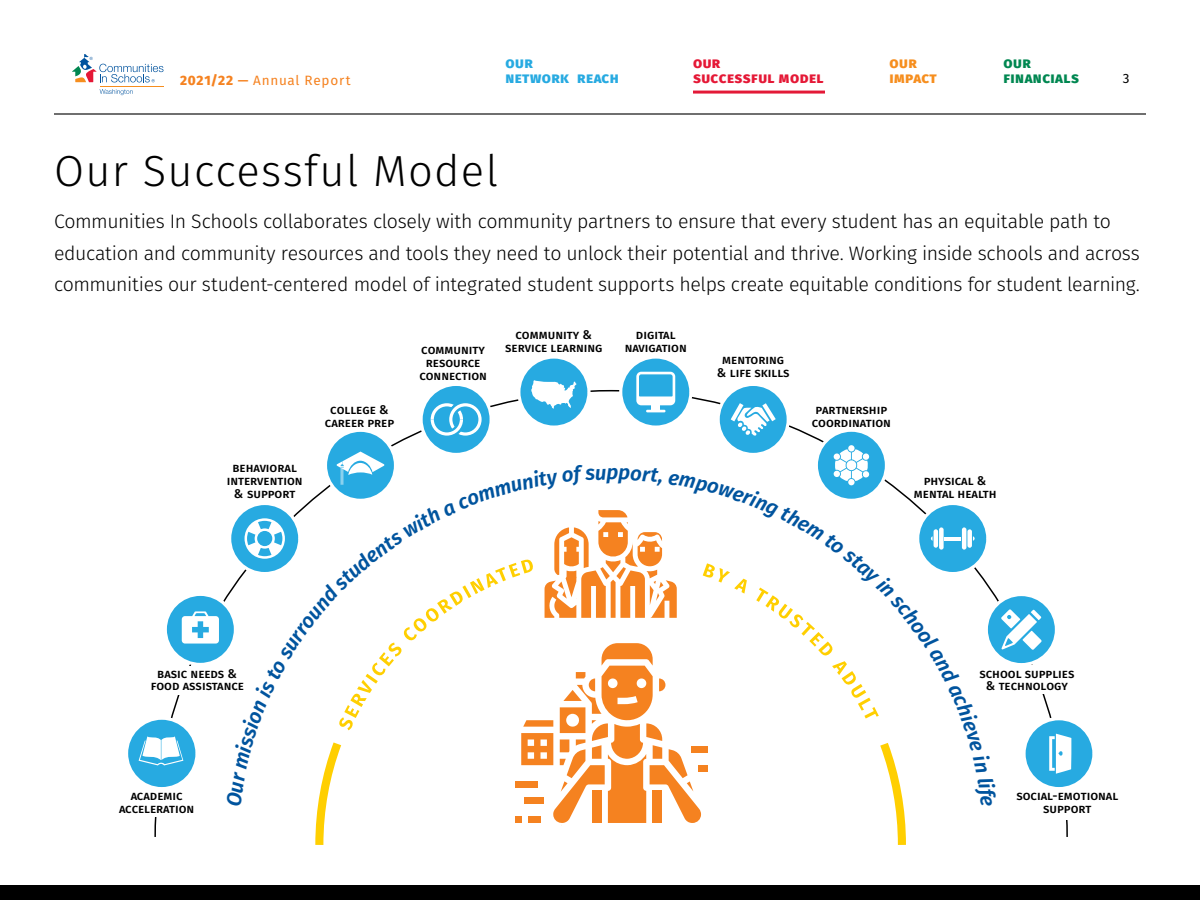
<style>
.page{position:relative;width:1200px;height:900px;background:#fff}
.page>*{position:absolute;margin:0;border:0;box-sizing:border-box;transform-origin:0 0}
.t1{font:300 43.5px "Fira Sans";letter-spacing:.03em;color:#000}
.t2{font:italic 600 20.4px "Fira Sans";color:#00549e}
.t3{font:300 19.5px/31.5px "Fira Sans";letter-spacing:-.02em;color:#000}
.t4{font:800 15px/15px "Fira Sans";letter-spacing:.03em;color:#e51836}
.t5{font:800 15px/15px "Fira Sans";letter-spacing:.03em;color:#27aae1}
.t6{font:800 15px/15px "Fira Sans";letter-spacing:.03em;color:#008751}
.t7{font:800 15px/15px "Fira Sans";letter-spacing:.03em;color:#f68e1e}
.t8{font:13.5px "Fira Sans";letter-spacing:.055em;color:#f58220}
.t9{font:13.5px "Fira Sans";color:#000}
.t10{font:500 12.75px/12.8px "Fira Sans";color:#000;text-align:center}
.s1{font-weight:800}
.s2{font-weight:500}
</style>
<div class="page">
<hr style="left:100px;top:86px;width:64px;height:1px;background:#f68e1e">
<svg style="left:100px;top:89px;width:33px;height:6px"></svg>
<svg style="left:72px;top:54px;width:91px;height:28px"></svg>
<hr style="left:54px;top:113px;width:1092px;height:2px;background:#000">
<hr style="left:693px;top:91px;width:132px;height:3px;background:#e31937">
<div style="left:0;top:885px;width:1200px;height:15px;background:#000"></div>
<svg style="left:125px;top:717px;width:74px;height:73px;fill:#27aae1"></svg>
<svg style="left:139px;top:736px;width:44px;height:29px"></svg>
<svg style="left:517px;top:355px;width:74px;height:74px;fill:#27aae1"></svg>
<svg style="left:531px;top:380px;width:46px;height:29px"></svg>
<svg style="left:164px;top:593px;width:73px;height:73px;fill:#27aae1"></svg>
<svg style="left:182px;top:611px;width:37px;height:33px"></svg>
<svg style="left:1022px;top:717px;width:74px;height:73px"></svg>
<svg style="left:815px;top:429px;width:73px;height:73px"></svg>
<div style="left:848px;top:445px;width:7px;height:7px;background:#fff;border-radius:50%"></div>
<svg style="left:717px;top:383px;width:73px;height:73px;fill:#27aae1"></svg>
<svg style="left:731px;top:403px;width:45px;height:33px"></svg>
<svg style="left:619px;top:355px;width:73px;height:74px;fill:#27aae1"></svg>
<svg style="left:636px;top:372px;width:39px;height:33px"></svg>
<div style="left:651px;top:403px;width:9px;height:8px;background:#fff"></div>
<hr style="left:646px;top:410px;width:20px;height:2px;background:#fff">
<svg style="left:420px;top:383px;width:73px;height:73px;fill:#27aae1"></svg>
<div style="left:428px;top:401px;width:37px;height:37px;border:8px solid #27aae1;border-radius:50%"></div>
<div style="left:431px;top:403px;width:32px;height:33px;border:3px solid #fff;border-radius:50%"></div>
<div style="left:447px;top:401px;width:37px;height:37px;border:8px solid #27aae1;border-radius:50%"></div>
<div style="left:449px;top:403px;width:33px;height:33px;border:3px solid #fff;border-radius:50%"></div>
<svg style="left:424px;top:411px;width:59px;height:31px"></svg>
<svg style="left:324px;top:429px;width:73px;height:73px"></svg>
<svg style="left:226px;top:449px;width:852px;height:396px"></svg>
<p class="t8" style="left:180px;top:70px;width:172px"><span class="s1">2021/22</span> <span class="s2">—</span> Annual Report</p>
<p class="t5" style="left:506px;top:54px;width:115px">OUR<br>NETWORK REACH</p>
<p class="t4" style="left:693px;top:54px;width:132px">OUR<br>SUCCESSFUL MODEL</p>
<p class="t7" style="left:890px;top:54px;width:49px">OUR<br>IMPACT</p>
<p class="t6" style="left:1004px;top:54px;width:77px">OUR<br>FINANCIALS</p>
<p class="t9" style="left:1123px;top:68px;width:8px">3</p>
<p class="t1" style="left:54px;top:140px;width:446px">Our Successful Model</p>
<p class="t3" style="left:54px;top:206px;width:1088px">Communities In Schools collaborates closely with community partners to ensure that every student has an equitable path to education and community resources and tools they need to unlock their potential and thrive. Working inside schools and across communities our student-centered model of integrated student supports helps create equitable conditions for student learning.</p>
<p class="t10" style="left:505px;top:327px;width:99px">community &amp; service learning</p>
<p class="t10" style="left:625px;top:327px;width:64px">digital navigation</p>
<p class="t10" style="left:419px;top:343px;width:69px">community resource connection</p>
<p class="t10" style="left:717px;top:353px;width:74px">mentoring &amp; life skills</p>
<p class="t10" style="left:325px;top:403px;width:71px">college &amp; career prep</p>
<p class="t10" style="left:812px;top:403px;width:81px;text-align:left">partnership coordination</p>
<p class="t10" style="left:227px;top:461px;width:77px">behavioral intervention &amp; support</p>
<p class="t10" style="left:914px;top:474px;width:84px">physical &amp; mental health</p>
<p class="t2" style="left:606px;top:455px;width:13px">p</p>
<p class="t10" style="left:151px;top:666px;width:95px">basic needs &amp; food assistance</p>
<p class="t10" style="left:979px;top:666px;width:97px">school supplies &amp; technology</p>
<p class="t10" style="left:119px;top:789px;width:77px">academic acceleration</p>
<p class="t10" style="left:1016px;top:789px;width:103px">social-emotional support</p>
</div>
